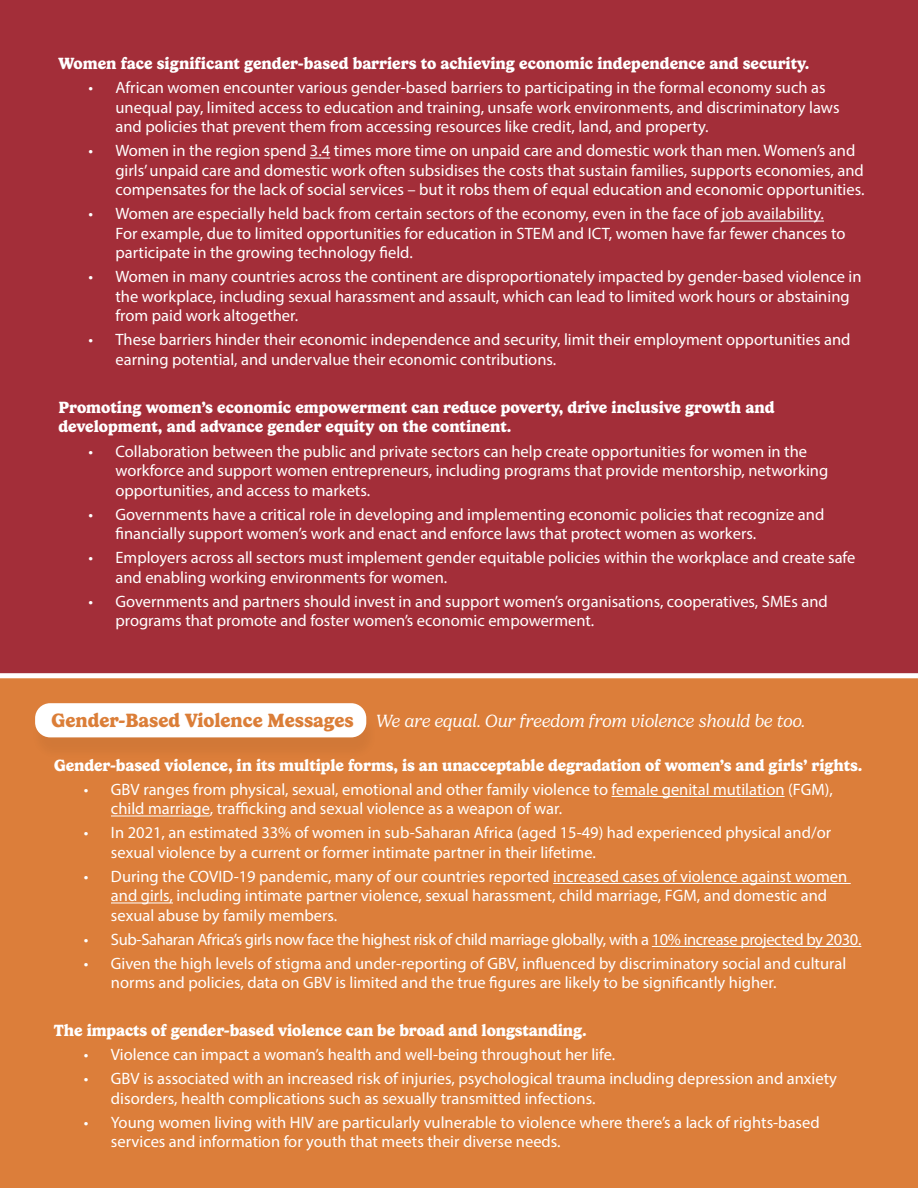
<style>
.page{position:relative;width:918px;height:1188px;background:#fff}
.page>*{position:absolute;margin:0;border:0;box-sizing:border-box;transform-origin:0 0}
.t1{font:700 19.5px "Gelica";color:#db7e38}
.t2{font:italic 300 18px "Gelica";color:#fff}
.t3{font:16.5px/19.5px "Myriad Pro";color:#fff}
.t4{font:700 16.5px/19.5px "Gelica";letter-spacing:-.005em;color:#fff}
.t5{font:16.5px "Myriad Pro";letter-spacing:-.025em;color:#fff}
</style>
<div class="page">
<div style="left:0;top:0;width:918px;height:673px;background:#a32e39"></div>
<svg style="left:310px;top:158px;width:20px;height:1px"></svg>
<hr style="left:722px;top:221px;width:102px;height:1px;background:#fff">
<div style="left:0;top:678px;width:918px;height:510px;background:#dc7e3a"></div>
<div style="left:30px;top:710px;width:348px;height:50px;background:#d57a38"></div>
<div style="left:35px;top:703px;width:331px;height:34px;background:#fff;border-radius:15px"></div>
<hr style="left:612px;top:796px;width:173px;height:1px;background:#fff">
<hr style="left:111px;top:816px;width:99px;height:1px;background:#fff">
<hr style="left:553px;top:883px;width:298px;height:1px;background:#fff">
<hr style="left:111px;top:903px;width:62px;height:1px;background:#fff">
<hr style="left:652px;top:946px;width:209px;height:1px;background:#fff">
<p class="t4" style="left:58px;top:54px;width:752px">Women face significant gender-based barriers to achieving economic independence and security.</p>
<p class="t3" style="left:115px;top:78px;width:726px;text-indent:-27px">• African women encounter various gender-based barriers to participating in the formal economy such as unequal pay, limited access to education and training, unsafe work environments, and discriminatory laws and policies that prevent them from accessing resources like credit, land, and property.</p>
<p class="t3" style="left:115px;top:141px;width:751px;text-indent:-27px">• Women in the region spend 3.4 times more time on unpaid care and domestic work than men. Women’s and girls’ unpaid care and domestic work often subsidises the costs that sustain families, supports economies, and compensates for the lack of social services – but it robs them of equal education and economic opportunities.</p>
<p class="t3" style="left:115px;top:204px;width:731px;text-indent:-27px">• Women are especially held back from certain sectors of the economy, even in the face of job availability.<br>For example, due to limited opportunities for education in STEM and ICT, women have far fewer chances to participate in the growing technology field.</p>
<p class="t3" style="left:115px;top:267px;width:748px;text-indent:-27px">• Women in many countries across the continent are disproportionately impacted by gender-based violence in the workplace, including sexual harassment and assault, which can lead to limited work hours or abstaining from paid work altogether.</p>
<p class="t3" style="left:115px;top:330px;width:736px;text-indent:-27px">• These barriers hinder their economic independence and security, limit their employment opportunities and earning potential, and undervalue their economic contributions.</p>
<p class="t4" style="left:58px;top:398px;width:718px">Promoting women’s economic empowerment can reduce poverty, drive inclusive growth and development, and advance gender equity on the continent.</p>
<p class="t3" style="left:115px;top:441px;width:714px;text-indent:-27px">• Collaboration between the public and private sectors can help create opportunities for women in the workforce and support women entrepreneurs, including programs that provide mentorship, networking opportunities, and access to markets.</p>
<p class="t3" style="left:115px;top:504px;width:710px;text-indent:-27px">• Governments have a critical role in developing and implementing economic policies that recognize and financially support women’s work and enact and enforce laws that protect women as workers.</p>
<p class="t3" style="left:115px;top:547px;width:742px;text-indent:-27px">• Employers across all sectors must implement gender equitable policies within the workplace and create safe and enabling working environments for women.</p>
<p class="t3" style="left:115px;top:591px;width:714px;text-indent:-27px">• Governments and partners should invest in and support women’s organisations, cooperatives, SMEs and programs that promote and foster women’s economic empowerment.</p>
<p class="t1" style="left:52px;top:709px;width:304px">Gender-Based Violence Messages</p>
<p class="t4" style="left:54px;top:755px;width:810px">Gender-based violence, in its multiple forms, is an unacceptable degradation of women’s and girls’ rights.</p>
<p class="t3" style="left:111px;top:779px;width:723px;text-indent:-27px">• GBV ranges from physical, sexual, emotional and other family violence to female genital mutilation (FGM), child marriage, trafficking and sexual violence as a weapon of war.</p>
<p class="t3" style="left:111px;top:823px;width:722px;text-indent:-27px">• In 2021, an estimated 33% of women in sub-Saharan Africa (aged 15-49) had experienced physical and/or sexual violence by a current or former intimate partner in their lifetime.</p>
<p class="t3" style="left:111px;top:866px;width:738px;text-indent:-27px">• During the COVID-19 pandemic, many of our countries reported increased cases of violence against women and girls, including intimate partner violence, sexual harassment, child marriage, FGM, and domestic and sexual abuse by family members.</p>
<p class="t5" style="left:84px;top:929px;width:779px">• Sub-Saharan Africa’s girls now face the highest risk of child marriage globally, with a 10% increase projected by 2030.</p>
<p class="t3" style="left:111px;top:953px;width:737px;text-indent:-27px">• Given the high levels of stigma and under-reporting of GBV, influenced by discriminatory social and cultural norms and policies, data on GBV is limited and the true figures are likely to be significantly higher.</p>
<p class="t4" style="left:54px;top:1021px;width:534px">The impacts of gender-based violence can be broad and longstanding.</p>
<p class="t3" style="left:84px;top:1045px;width:533px">• Violence can impact a woman’s health and well-being throughout her life.</p>
<p class="t3" style="left:111px;top:1069px;width:728px;text-indent:-27px">• GBV is associated with an increased risk of injuries, psychological trauma including depression and anxiety disorders, health complications such as sexually transmitted infections.</p>
<p class="t3" style="left:111px;top:1112px;width:710px;text-indent:-27px">• Young women living with HIV are particularly vulnerable to violence where there’s a lack of rights-based services and information for youth that meets their diverse needs.</p>
<p class="t2" style="left:375px;top:711px;width:431px">We are equal. Our freedom from violence should be too.</p>
</div>
